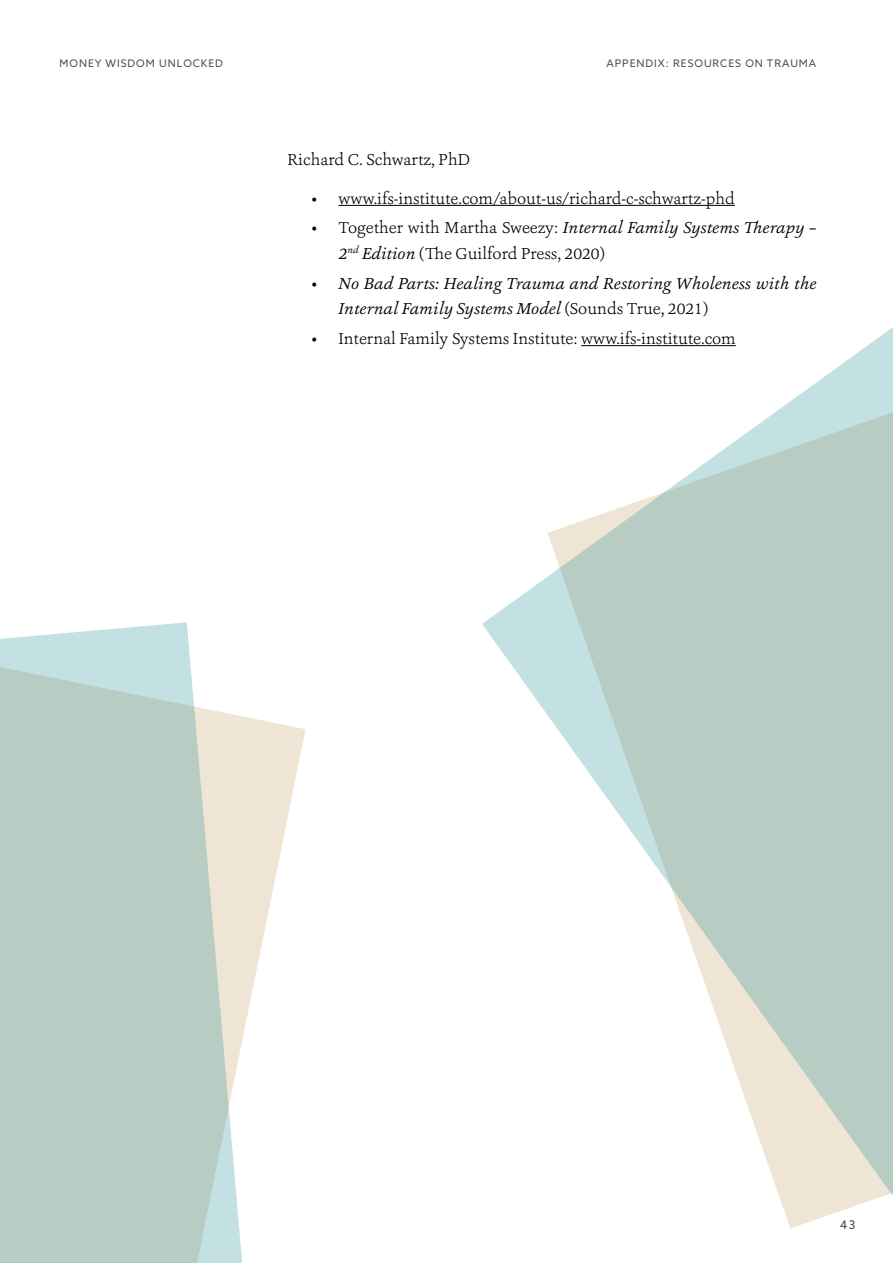
<style>
.page{position:relative;width:893px;height:1263px;background:#fff}
.page>*{position:absolute;margin:0;border:0;box-sizing:border-box;transform-origin:0 0}
.t1{font:300 16.5px/25.5px "Ashbury";color:#000}
.t2{font:italic 16.5px/25.5px "Ashbury";color:#000}
.t3{font:12px "Azo Sans";color:#474e4f}
.t4{font:10.5px "Azo Sans";letter-spacing:.09em;color:#474e4f}
.s1{font-weight:400;font-style:italic}
.s2{font-weight:300;font-style:normal}
</style>
<div class="page">
<hr style="left:338px;top:205px;width:397px;height:1px;background:#000">
<svg style="left:779px;top:1195px;width:107px;height:33px;fill:#f1eadd"></svg>
<svg style="left:247px;top:717px;width:59px;height:299px"></svg>
<svg style="left:482px;top:327px;width:411px;height:868px"></svg>
<svg style="left:0;top:622px;width:247px;height:641px;background:#bfd1c9"></svg>
<p class="t4" style="left:60px;top:56px;width:165px">MONEY WISDOM UNLOCKED</p>
<p class="t4" style="left:606px;top:56px;width:211px">APPENDIX: RESOURCES ON TRAUMA</p>
<p class="t1" style="left:287px;top:147px;width:184px">Richard C. Schwartz, PhD</p>
<p class="t1" style="left:311px;top:185px;width:425px">• www.ifs-institute.com/about-us/richard-c-schwartz-phd</p>
<p class="t1" style="left:338px;top:215px;width:479px;text-indent:-27px">• Together with Martha Sweezy: <span class="s1">Internal Family Systems Therapy –<br>2</span><sup>nd</sup> <span class="s1">Edition</span> (The Guilford Press, 2020)</p>
<p class="t2" style="left:338px;top:270px;width:479px;text-indent:-27px"><span class="s2">•</span> No Bad Parts: Healing Trauma and Restoring Wholeness with the<br>Internal Family Systems Model <span class="s2">(Sounds True, 2021)</span></p>
<p class="t1" style="left:311px;top:326px;width:426px">• Internal Family Systems Institute: www.ifs-institute.com</p>
<p class="t3" style="left:840px;top:1216px;width:17px">43</p>
</div>
